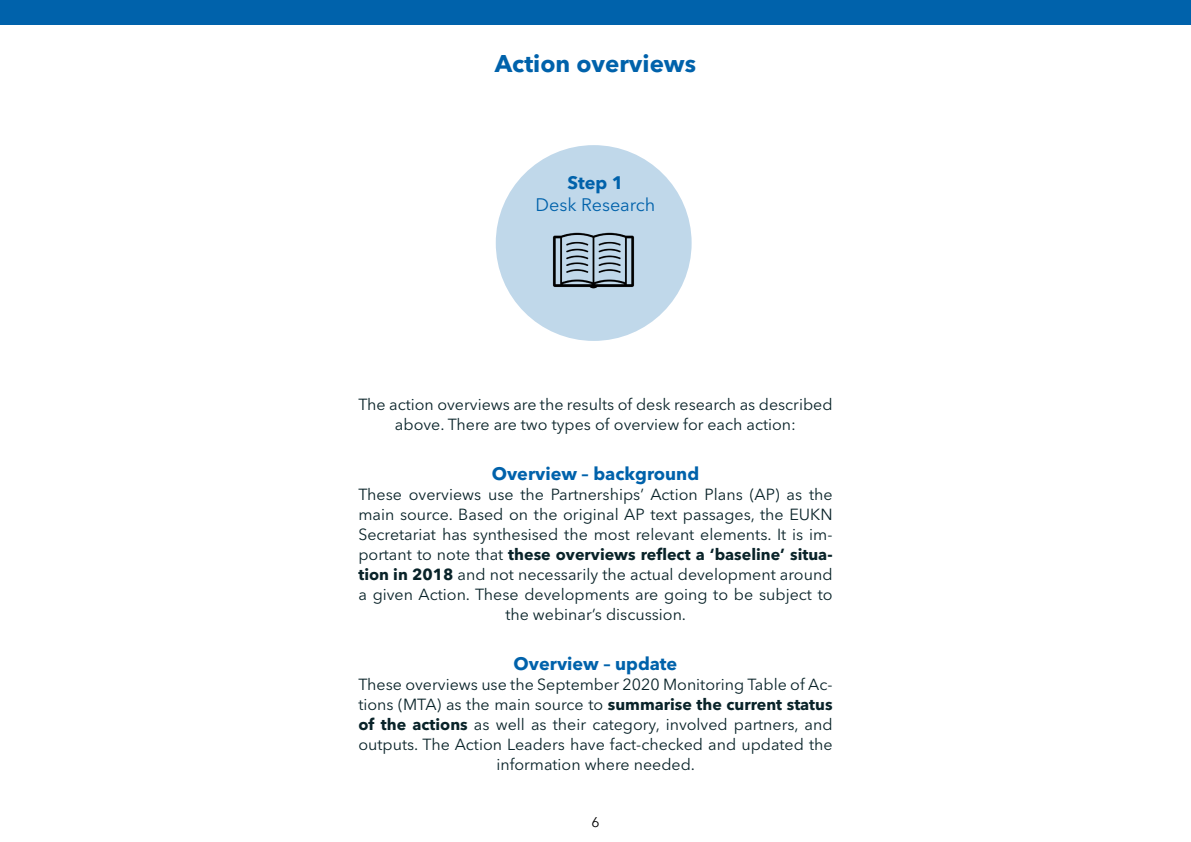
<style>
.page{position:relative;width:1191px;height:842px;background:#fff}
.page>*{position:absolute;margin:0;border:0;box-sizing:border-box;transform-origin:0 0}
.t1{font:700 24px "Avenir Next LT Pro";color:#0062ab}
.t2{font:700 18px "Avenir Next LT Pro";color:#0062ab}
.t3{font:18px "Avenir Next LT Pro";color:#0062ab}
.t4{font:16px/20px "Avenir Next LT Pro";color:#092329;text-align:center}
.t5{font:14px "Avenir Next LT Pro";color:#000}
.s1{font-weight:700}
</style>
<div class="page">
<div style="left:496px;top:145px;width:195px;height:196px;background:#c0d8ea;border-radius:50%"></div>
<img style="left:552px;top:232px;width:83px;height:57px">
<div style="left:0;top:0;width:1191px;height:24px;background:#0062ab"></div>
<h1 class="t1" style="left:495px;top:49px;width:203px">Action overviews</h1>
<p class="t2" style="left:567px;top:172px;width:57px">Step 1</p>
<p class="t3" style="left:535px;top:194px;width:121px">Desk Research</p>
<p class="t4" style="left:358px;top:394px;width:476px">The action overviews are the results of desk research as described above. There are two types of overview for each action:</p>
<p class="t2" style="left:492px;top:462px;width:209px">Overview – background</p>
<p class="t4" style="left:358px;top:484px;width:476px">These overviews use the Partnerships’ Action Plans (AP) as the main source. Based on the original AP text passages, the EUKN Secretariat has synthesised the most relevant elements. It is im&shy;portant to note that <span class="s1">these overviews reflect a ‘baseline’ situa&shy;tion in 2018</span> and not necessarily the actual development around a given Action. These developments are going to be subject to the webinar’s discussion.</p>
<p class="t2" style="left:513px;top:652px;width:165px">Overview – update</p>
<p class="t4" style="left:358px;top:674px;width:476px">These overviews use the September 2020 Monitoring Table of Ac&shy;tions (MTA) as the main source to <span class="s1">summarise the current status of the actions</span> as well as their category, involved partners, and outputs. The Action Leaders have fact-checked and updated the information where needed.</p>
<p class="t5" style="left:591px;top:813px;width:10px">6</p>
</div>
